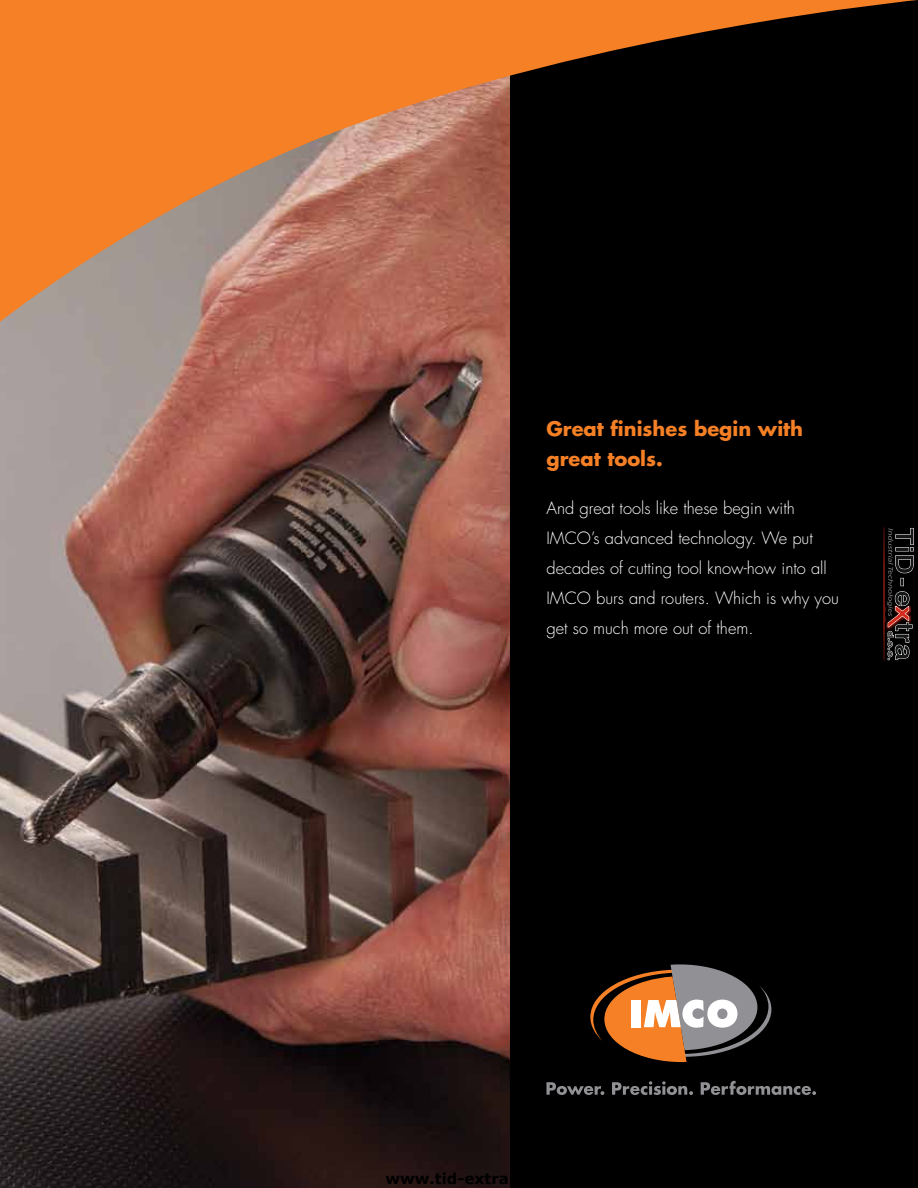
<style>
.page{position:relative;width:918px;height:1188px;background:#fff}
.page>*{position:absolute;margin:0;border:0;box-sizing:border-box;transform-origin:0 0}
.t1{font:700 19.5px/30px "Futura";color:#f58025}
.t2{font:300 16.5px/30px "Futura";color:#fff}
.t3{font:700 15px "Verdana";color:#000}
</style>
<div class="page">
<img style="left:0;top:332px;width:510px;height:856px">
<div style="left:510px;top:0;width:408px;height:1188px;background:#000"></div>
<svg style="left:546px;top:1082px;width:58px;height:13px"></svg>
<svg style="left:612px;top:1081px;width:81px;height:14px"></svg>
<svg style="left:701px;top:1081px;width:115px;height:14px"></svg>
<svg style="left:590px;top:964px;width:181px;height:98px"></svg>
<svg style="left:0;top:0;width:918px;height:332px"></svg>
<hr style="left:884px;top:525px;width:1px;height:138px;background:#d32a1c;border-radius:50%">
<div style="left:886px;top:604px;width:25px;height:26px;background:#dd2b1c;opacity:.98"></div>
<svg style="left:887px;top:528px;width:27px;height:132px"></svg>
<p class="t1" style="left:546px;top:413px;width:258px">Great finishes begin with great tools.</p>
<p class="t2" style="left:546px;top:493px;width:294px">And great tools like these begin with IMCO’s advanced technology. We put decades of cutting tool know-how into all IMCO burs and routers. Which is why you get so much more out of them.</p>
<p class="t3" style="left:385px;top:1168px;width:148px">www.tid-extra.hr</p>
</div>
